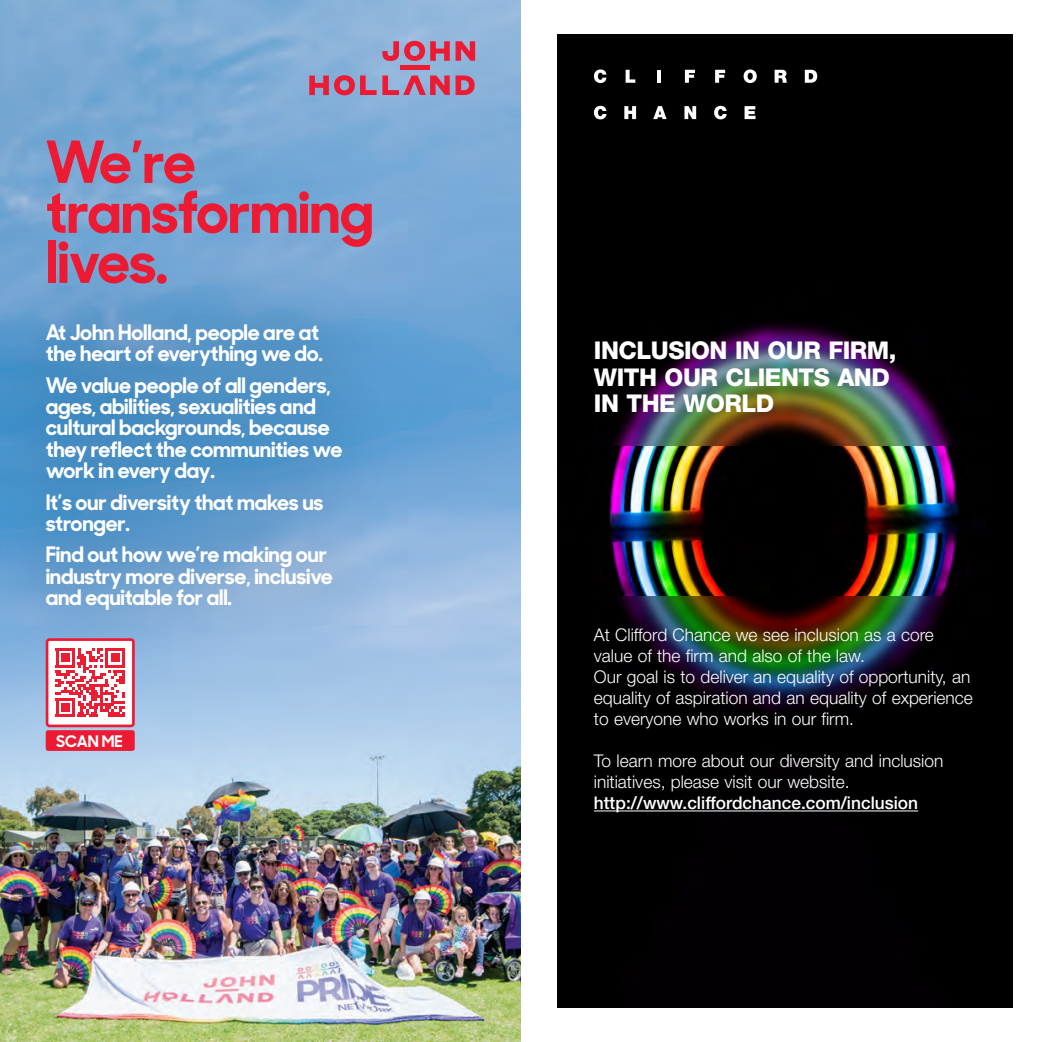
<style>
.page{position:relative;width:1042px;height:1042px;background:#fff}
.page>*{position:absolute;margin:0;border:0;box-sizing:border-box;transform-origin:0 0}
.t1{font:700 58.1px/50.1px "Sharp Sans Display No 1";letter-spacing:-.01em;color:#ed1a33}
.t2{font:800 24.5px/26.2px "Helvetica Neue LT Std";letter-spacing:-.02em;color:#fff}
.t3{font:700 21.35px/21.3px "Sharp Sans Display No 1";letter-spacing:-.01em;color:#fff}
.t4{font:300 17.5px/21px "Helvetica Neue LT Std";color:#fff}
.t5{font:700 16.1px "Sharp Sans Display No 1";color:#fff}
.s1{font-weight:500}
</style>
<div class="page">
<img style="left:558px;top:35px;width:454px;height:972px">
<img style="left:558px;top:446px;width:454px;height:149px">
<hr style="left:594px;top:810px;width:324px;height:1px;background:#fff">
<svg style="left:594px;top:69px;width:12px;height:14px"></svg>
<svg style="left:625px;top:70px;width:10px;height:13px"></svg>
<hr style="left:657px;top:70px;width:4px;height:13px;background:#fff">
<svg style="left:685px;top:70px;width:10px;height:13px"></svg>
<svg style="left:715px;top:70px;width:10px;height:13px"></svg>
<svg style="left:743px;top:69px;width:14px;height:14px"></svg>
<svg style="left:774px;top:70px;width:13px;height:13px"></svg>
<svg style="left:805px;top:70px;width:12px;height:13px"></svg>
<svg style="left:594px;top:106px;width:12px;height:13px"></svg>
<svg style="left:624px;top:106px;width:12px;height:13px"></svg>
<svg style="left:653px;top:106px;width:13px;height:13px"></svg>
<svg style="left:684px;top:106px;width:12px;height:13px"></svg>
<svg style="left:714px;top:106px;width:12px;height:13px"></svg>
<svg style="left:744px;top:106px;width:11px;height:13px"></svg>
<img style="left:0;top:0;width:521px;height:1042px">
<svg style="left:309px;top:75px;width:166px;height:20px;background:#ba6989"></svg>
<svg style="left:382px;top:41px;width:93px;height:20px;background:#c16483"></svg>
<div style="left:400px;top:65px;width:29px;height:5px;background:#ed1a33"></div>
<div style="left:0;top:258px;width:405px;height:415px;background:#002c40;opacity:.09"></div>
<svg style="left:50px;top:642px;width:81px;height:81px"></svg>
<hr style="left:56px;top:714px;width:19px;height:3px;background:#eb1d32">
<div style="left:61px;top:703px;width:9px;height:9px;background:#eb1d32"></div>
<div style="left:46px;top:638px;width:89px;height:89px;border:3px solid #ed1a33;border-radius:3px"></div>
<div style="left:46px;top:730px;width:89px;height:21px;background:#ed1a33;border-radius:3px"></div>
<p class="t1" style="left:46px;top:131px;width:329px">We’re transforming lives.</p>
<p class="t3" style="left:46px;top:319px;width:279px">At John Holland, people are at the heart of everything we do.</p>
<p class="t3" style="left:46px;top:372px;width:298px">We value people of all genders, ages, abilities, sexualities and cultural backgrounds, because they reflect the communities we work in every day.</p>
<p class="t3" style="left:46px;top:489px;width:279px">It’s our diversity that makes us stronger.</p>
<p class="t3" style="left:46px;top:542px;width:288px">Find out how we’re making our industry more diverse, inclusive and equitable for all.</p>
<p class="t5" style="left:56px;top:727px;width:68px">SCAN ME</p>
<p class="t2" style="left:594px;top:337px;width:304px">INCLUSION IN OUR FIRM,<br>WITH OUR CLIENTS AND<br>IN THE WORLD</p>
<p class="t4" style="left:594px;top:624px;width:380px">At Clifford Chance we see inclusion as a core value of the firm and also of the law.<br>Our goal is to deliver an equality of opportunity, an equality of aspiration and an equality of experience to everyone who works in our firm.</p>
<p class="t4" style="left:594px;top:750px;width:351px">To learn more about our diversity and inclusion initiatives, please visit our website. <span class="s1">http://www.cliffordchance.com/inclusion</span></p>
</div>
